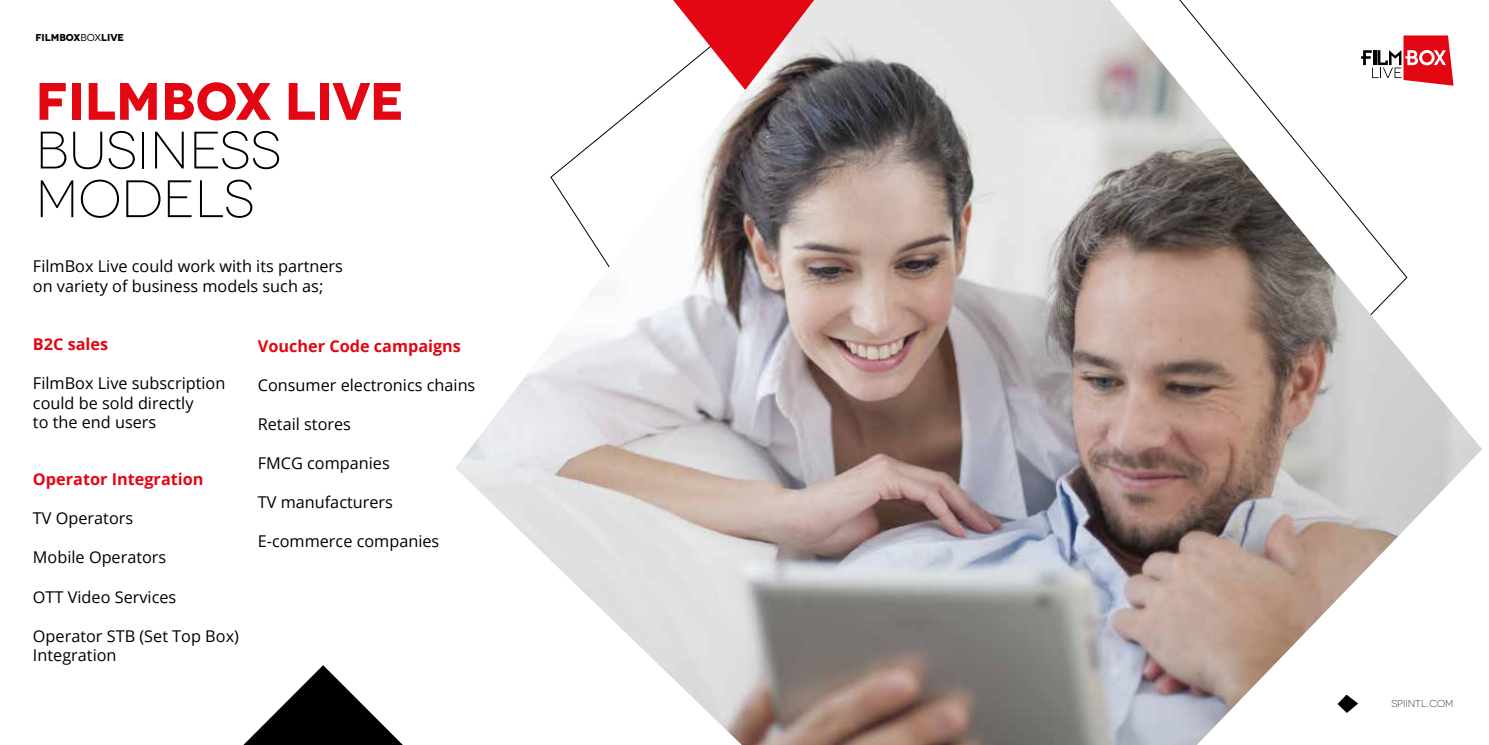
<style>
.page{position:relative;width:1489px;height:745px;background:#fff}
.page>*{position:absolute;margin:0;border:0;box-sizing:border-box;transform-origin:0 0}
.t1{font:300 52.5px/48.6px "Novecentowide";color:#000}
.t2{font:700 52.5px "Novecentowide";color:#e30613}
.t3{font:16.25px/19.5px "Open Sans";color:#000}
.t4{font:700 16.25px "Open Sans";color:#e30613}
.t5{font:700 10px "Novecentowide";color:#000}
.t6{font:300 10px "Novecentowide";color:#000}
.s1{font-weight:400}
</style>
<div class="page">
<svg style="left:244px;top:665px;width:158px;height:79px"></svg>
<img style="left:456px;top:0;width:1025px;height:744px">
<p class="t5" style="left:35px;top:31px;width:90px">FILMBOX<span class="s1">box</span>LIVE</p>
<h1 class="t2" style="left:35px;top:68px;width:370px">FILMBOX LIVE</h1>
<h1 class="t1" style="left:35px;top:126px;width:247px">BUSINESS<br>MODELS</h1>
<p class="t3" style="left:33px;top:256px;width:311px">FilmBox Live could work with its partners on variety of business models such as;</p>
<p class="t4" style="left:33px;top:332px;width:77px">B2C sales</p>
<p class="t3" style="left:33px;top:373px;width:194px">FilmBox Live subscription could be sold directly<br>to the end users</p>
<p class="t4" style="left:33px;top:467px;width:172px">Operator Integration</p>
<p class="t3" style="left:33px;top:508px;width:102px">TV Operators</p>
<p class="t3" style="left:33px;top:547px;width:135px">Mobile Operators</p>
<p class="t3" style="left:33px;top:586px;width:145px">OTT Video Services</p>
<p class="t3" style="left:33px;top:625px;width:207px">Operator STB (Set Top Box)<br>Integration</p>
<p class="t4" style="left:258px;top:334px;width:205px">Voucher Code campaigns</p>
<p class="t3" style="left:258px;top:374px;width:219px">Consumer electronics chains</p>
<p class="t3" style="left:258px;top:413px;width:95px">Retail stores</p>
<p class="t3" style="left:258px;top:452px;width:133px">FMCG companies</p>
<p class="t3" style="left:258px;top:491px;width:137px">TV manufacturers</p>
<p class="t3" style="left:258px;top:530px;width:183px">E-commerce companies</p>
<p class="t6" style="left:1391px;top:697px;width:64px">SPIINTL . COM</p>
</div>
